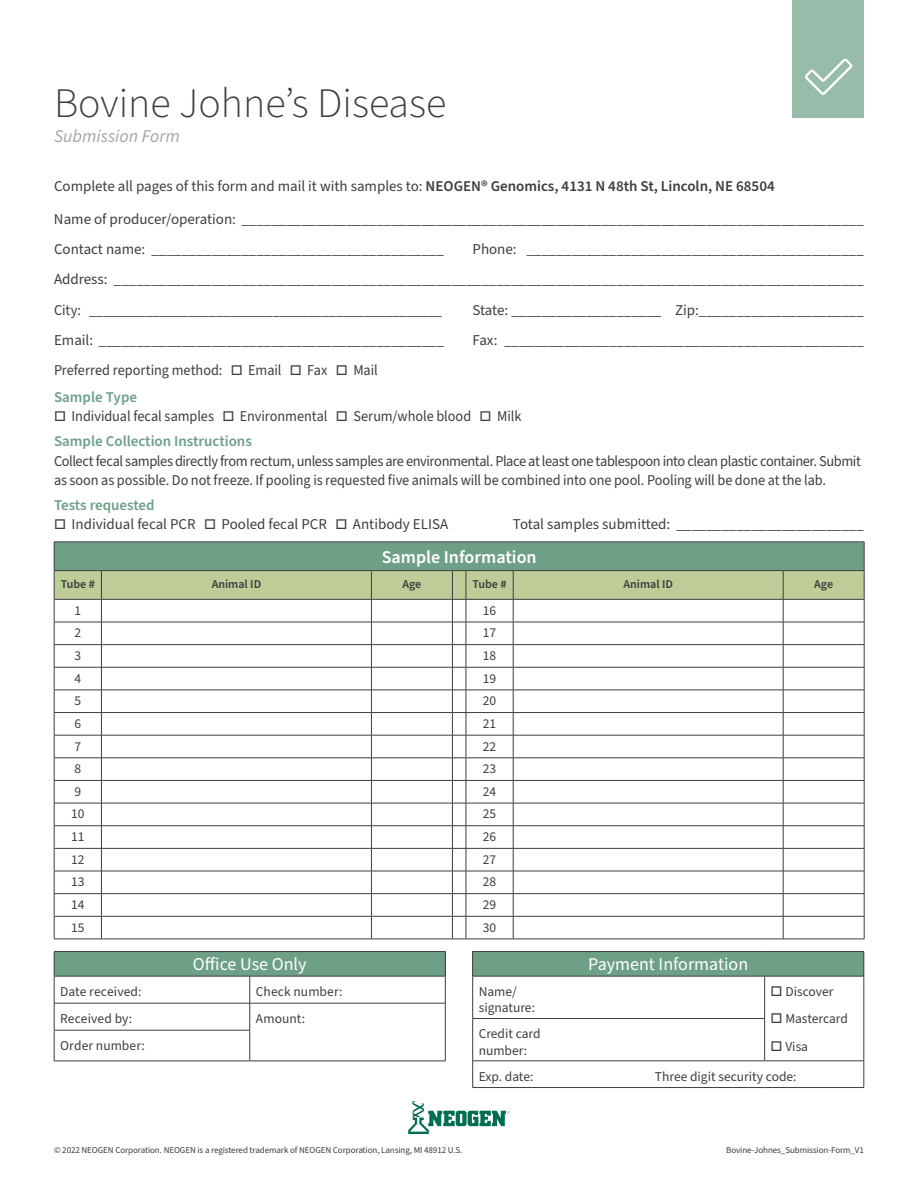
<style>
.page{position:relative;width:918px;height:1188px;background:#fff}
.page>*{position:absolute;margin:0;border:0;box-sizing:border-box;transform-origin:0 0}
.t1{font:300 42px "Source Sans Pro";color:#3e3e3f}
.t2{font:18px "Source Sans Pro";color:#fff}
.t3{font:600 18px "Source Sans Pro";color:#fff}
.Kit_Instructions{font:italic 18px "Source Sans Pro";color:#a3a7a9}
.Table_Paragraph{font:15px "Source Sans Pro";color:#3e3e3f}
.Body_Copy{font:15px/19.5px "Source Sans Pro";letter-spacing:-.01em;color:#3e3e3f;scale:.96 1}
.Body_Copy-2{font:15px "Source Sans Pro";letter-spacing:-.01em;color:#3e3e3f;scale:.95 1}
.Body_Copy-3{font:15px "Source Sans Pro";letter-spacing:-.01em;color:#3e3e3f}
.Body_Text{font:15px "Source Sans Pro";color:#3e3e3f}
.t4{font:600 15px "Source Sans Pro";color:#6ea087}
.t5{font:13.5px/16.5px "Source Sans Pro";color:#3e3e3f}
.t6{font:600 12px "Source Sans Pro";color:#3e3e3f}
.t7{font:9px "Source Sans Pro";letter-spacing:-.01em;color:#3e3e3f}
.s1{font-weight:600}
</style>
<div class="page">
<div style="left:793px;top:0;width:71px;height:117px;background:#98bcaa"></div>
<svg style="left:805px;top:58px;width:48px;height:37px"></svg>
<svg style="left:54px;top:542px;width:811px;height:398px"></svg>
<hr style="left:466px;top:939px;width:47px;height:1px;background:#3e3e3f">
<hr style="left:513px;top:939px;width:270px;height:1px;background:#3e3e3f">
<hr style="left:783px;top:939px;width:81px;height:1px;background:#3e3e3f">
<svg style="left:408px;top:1101px;width:102px;height:33px"></svg>
<div style="left:54px;top:952px;width:391px;height:24px;background:#6ea087"></div>
<hr style="left:54px;top:951px;width:196px;height:1px;background:#3e3e3f">
<hr style="left:250px;top:951px;width:196px;height:1px;background:#3e3e3f">
<hr style="left:54px;top:976px;width:196px;height:1px;background:#3e3e3f">
<hr style="left:250px;top:976px;width:196px;height:1px;background:#3e3e3f">
<hr style="left:54px;top:1003px;width:196px;height:1px;background:#3e3e3f">
<svg style="left:54px;top:952px;width:1px;height:78px"></svg>
<hr style="left:250px;top:1003px;width:196px;height:1px;background:#3e3e3f">
<svg style="left:249px;top:976px;width:1px;height:54px"></svg>
<svg style="left:445px;top:952px;width:1px;height:78px"></svg>
<hr style="left:54px;top:1030px;width:196px;height:1px;background:#3e3e3f">
<hr style="left:54px;top:1030px;width:1px;height:31px;background:#3e3e3f">
<hr style="left:249px;top:1030px;width:1px;height:31px;background:#3e3e3f">
<hr style="left:445px;top:1030px;width:1px;height:31px;background:#3e3e3f">
<hr style="left:54px;top:1061px;width:196px;height:1px;background:#3e3e3f">
<hr style="left:250px;top:1061px;width:196px;height:1px;background:#3e3e3f">
<div style="left:473px;top:952px;width:391px;height:24px;background:#6ea087"></div>
<hr style="left:472px;top:951px;width:293px;height:1px;background:#3e3e3f">
<svg style="left:472px;top:952px;width:1px;height:24px"></svg>
<hr style="left:765px;top:951px;width:99px;height:1px;background:#3e3e3f">
<svg style="left:864px;top:952px;width:1px;height:24px"></svg>
<hr style="left:472px;top:976px;width:293px;height:1px;background:#3e3e3f">
<hr style="left:472px;top:976px;width:1px;height:42px;background:#3e3e3f">
<hr style="left:765px;top:976px;width:99px;height:1px;background:#3e3e3f">
<hr style="left:764px;top:976px;width:1px;height:42px;background:#3e3e3f">
<hr style="left:864px;top:976px;width:1px;height:42px;background:#3e3e3f">
<hr style="left:864px;top:1018px;width:1px;height:43px;background:#3e3e3f">
<hr style="left:472px;top:1018px;width:293px;height:1px;background:#3e3e3f">
<hr style="left:472px;top:1019px;width:1px;height:42px;background:#3e3e3f">
<hr style="left:764px;top:1019px;width:1px;height:42px;background:#3e3e3f">
<hr style="left:472px;top:1061px;width:293px;height:1px;background:#3e3e3f">
<svg style="left:472px;top:1061px;width:1px;height:26px"></svg>
<hr style="left:765px;top:1061px;width:99px;height:1px;background:#3e3e3f">
<svg style="left:864px;top:1061px;width:1px;height:26px"></svg>
<hr style="left:472px;top:1087px;width:293px;height:1px;background:#3e3e3f">
<hr style="left:765px;top:1087px;width:99px;height:1px;background:#3e3e3f">
<p class="t1" style="left:54px;top:75px;width:394px">Bovine Johne’s Disease</p>
<p class="Kit_Instructions" style="left:54px;top:124px;width:127px">Submission Form</p>
<p class="Body_Text" style="left:54px;top:176px;width:722px">Complete all pages of this form and mail it with samples to: <span class="s1">NEOGEN® Genomics, 4131 N 48th St, Lincoln, NE 68504</span></p>
<p class="Table_Paragraph" style="left:54px;top:209px;width:812px">Name of producer/operation: ___________________________________________________________________________________</p>
<p class="Table_Paragraph" style="left:54px;top:239px;width:391px">Contact name: _______________________________________</p>
<p class="Table_Paragraph" style="left:473px;top:239px;width:393px">Phone: _____________________________________________</p>
<p class="Table_Paragraph" style="left:54px;top:269px;width:811px">Address: ____________________________________________________________________________________________________</p>
<p class="Body_Copy-2" style="left:54px;top:300px;width:410px">City: __________________________________________________</p>
<p class="Body_Copy-3" style="left:472px;top:300px;width:393px">State: ____________________ Zip:______________________</p>
<p class="Table_Paragraph" style="left:54px;top:330px;width:391px">Email: ______________________________________________</p>
<p class="Table_Paragraph" style="left:473px;top:330px;width:393px">Fax: ________________________________________________</p>
<p class="Body_Copy-2" style="left:54px;top:360px;width:342px">Preferred reporting method: □ Email □ Fax □ Mail</p>
<p class="t4" style="left:54px;top:387px;width:85px">Sample Type</p>
<p class="Body_Copy-2" style="left:54px;top:406px;width:494px">□ Individual fecal samples □ Environmental □ Serum/whole blood □ Milk</p>
<p class="t4" style="left:54px;top:431px;width:199px">Sample Collection Instructions</p>
<p class="Body_Copy" style="left:54px;top:451px;width:842px">Collect fecal samples directly from rectum, unless samples are environmental. Place at least one tablespoon into clean plastic container. Submit as soon as possible. Do not freeze. If pooling is requested five animals will be combined into one pool. Pooling will be done at the lab.</p>
<p class="t4" style="left:54px;top:495px;width:102px">Tests requested</p>
<p class="Body_Copy-3" style="left:54px;top:514px;width:396px">□ Individual fecal PCR □ Pooled fecal PCR □ Antibody ELISA</p>
<p class="Body_Copy-3" style="left:513px;top:514px;width:353px">Total samples submitted: _________________________</p>
<p class="t3" style="left:382px;top:545px;width:157px">Sample Information</p>
<p class="t6" style="left:61px;top:576px;width:36px">Tube #</p>
<p class="t6" style="left:212px;top:576px;width:51px">Animal ID</p>
<p class="t6" style="left:402px;top:576px;width:20px">Age</p>
<p class="t6" style="left:472px;top:576px;width:36px">Tube #</p>
<p class="t6" style="left:623px;top:576px;width:51px">Animal ID</p>
<p class="t6" style="left:814px;top:576px;width:20px">Age</p>
<p class="t5" style="left:74px;top:602px;width:8px">1</p>
<p class="t5" style="left:483px;top:602px;width:15px">16</p>
<p class="t5" style="left:74px;top:625px;width:8px">2</p>
<p class="t5" style="left:483px;top:625px;width:15px">17</p>
<p class="t5" style="left:74px;top:648px;width:8px">3</p>
<p class="t5" style="left:483px;top:648px;width:15px">18</p>
<p class="t5" style="left:74px;top:670px;width:8px">4</p>
<p class="t5" style="left:483px;top:670px;width:15px">19</p>
<p class="t5" style="left:74px;top:693px;width:8px">5</p>
<p class="t5" style="left:483px;top:693px;width:15px">20</p>
<p class="t5" style="left:74px;top:716px;width:8px">6</p>
<p class="t5" style="left:483px;top:716px;width:15px">21</p>
<p class="t5" style="left:74px;top:738px;width:8px">7</p>
<p class="t5" style="left:483px;top:738px;width:15px">22</p>
<p class="t5" style="left:74px;top:761px;width:8px">8</p>
<p class="t5" style="left:483px;top:761px;width:15px">23</p>
<p class="t5" style="left:74px;top:783px;width:8px">9</p>
<p class="t5" style="left:483px;top:783px;width:15px">24</p>
<p class="t5" style="left:71px;top:806px;width:15px">10</p>
<p class="t5" style="left:483px;top:806px;width:15px">25</p>
<p class="t5" style="left:71px;top:829px;width:15px">11</p>
<p class="t5" style="left:483px;top:829px;width:15px">26</p>
<p class="t5" style="left:71px;top:851px;width:15px">12</p>
<p class="t5" style="left:483px;top:851px;width:15px">27</p>
<p class="t5" style="left:71px;top:874px;width:15px">13</p>
<p class="t5" style="left:483px;top:874px;width:15px">28</p>
<p class="t5" style="left:71px;top:897px;width:15px">14</p>
<p class="t5" style="left:483px;top:897px;width:15px">29</p>
<p class="t5" style="left:71px;top:919px;width:15px">15</p>
<p class="t5" style="left:483px;top:919px;width:15px">30</p>
<p class="t2" style="left:193px;top:952px;width:115px">Office Use Only</p>
<p class="t5" style="left:60px;top:984px;width:83px">Date received:</p>
<p class="t5" style="left:256px;top:984px;width:88px">Check number:</p>
<p class="t5" style="left:60px;top:1011px;width:73px">Received by:</p>
<p class="t5" style="left:256px;top:1011px;width:51px">Amount:</p>
<p class="t5" style="left:60px;top:1038px;width:86px">Order number:</p>
<p class="t2" style="left:588px;top:952px;width:161px">Payment Information</p>
<p class="t5" style="left:479px;top:984px;width:58px">Name/ signature:</p>
<p class="t5" style="left:771px;top:984px;width:64px">□ Discover</p>
<p class="t5" style="left:771px;top:1011px;width:79px">□ Mastercard</p>
<p class="t5" style="left:771px;top:1038px;width:39px">□ Visa</p>
<p class="t5" style="left:479px;top:1026px;width:63px">Credit card number:</p>
<p class="t5" style="left:479px;top:1068px;width:56px">Exp. date:</p>
<p class="t5" style="left:655px;top:1068px;width:143px">Three digit security code:</p>
<p class="t7" style="left:54px;top:1144px;width:410px">© 2022 NEOGEN Corporation. NEOGEN is a registered trademark of NEOGEN Corporation, Lansing, MI 48912 U.S.</p>
<p class="t7" style="left:726px;top:1144px;width:139px">Bovine-Johnes_Submission-Form_V1</p>
</div>
